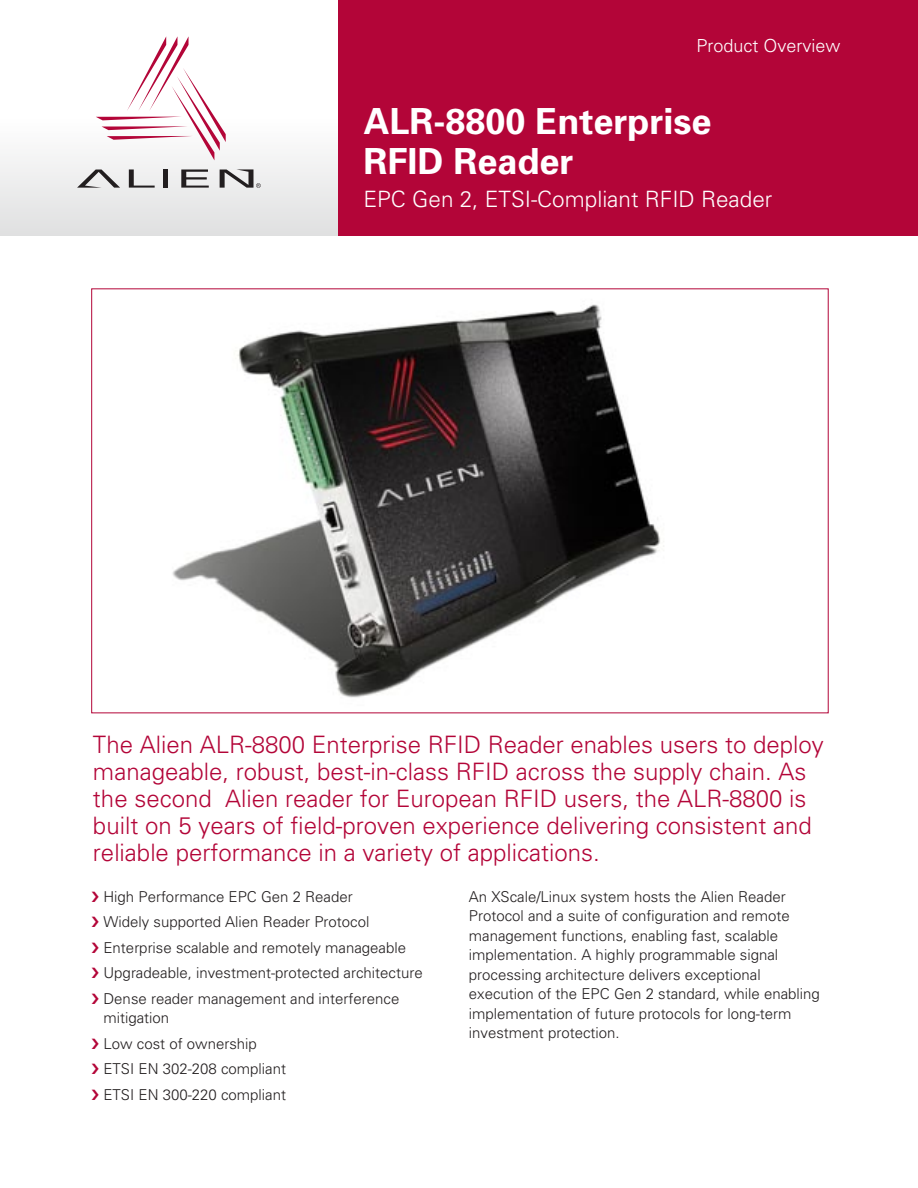
<style>
.page{position:relative;width:918px;height:1188px;background:#fff}
.page>*{position:absolute;margin:0;border:0;box-sizing:border-box;transform-origin:0 0}
._1-Title{font:700 36px/40.5px "Univers";color:#fff}
._3-Intros{font:300 24px/27px "Univers";color:#b30538}
._2-Title_Small{font:300 22.5px "Univers";color:#fff}
._2-Title_Small-2{font:300 18px "Univers";color:#fff}
._5-Body_Text{font:300 15px/19.5px "Univers";color:#221e1f}
._6-Bullets{font:300 15px/19.5px "Univers";color:#221e1f}
</style>
<div class="page">
<div style="left:0;top:0;width:918px;height:235px;background:linear-gradient(to bottom,#fff,#e7e8e8)"></div>
<div style="left:338px;top:0;width:580px;height:235px;background:#b30538"></div>
<svg style="left:96px;top:36px;width:130px;height:124px"></svg>
<div style="left:163px;top:169px;width:5px;height:19px;background:#221e1f"></div>
<svg style="left:129px;top:169px;width:26px;height:19px"></svg>
<svg style="left:181px;top:169px;width:28px;height:19px"></svg>
<svg style="left:77px;top:170px;width:43px;height:18px"></svg>
<svg style="left:220px;top:169px;width:41px;height:19px"></svg>
<img style="left:172px;top:304px;width:492px;height:394px">
<p class="_2-Title_Small-2" style="left:696px;top:34px;width:146px">Product Overview</p>
<p class="_1-Title" style="left:363px;top:101px;width:350px">ALR-8800 Enterprise<br>RFID Reader</p>
<p class="_2-Title_Small" style="left:363px;top:186px;width:410px">EPC Gen 2, ETSI-Compliant RFID Reader</p>
<p class="_3-Intros" style="left:93px;top:731px;width:732px">The Alien ALR-8800 Enterprise RFID Reader enables users to deploy manageable, robust, best-in-class RFID across the supply chain. As the second Alien reader for European RFID users, the ALR-8800 is built on 5 years of field-proven experience delivering consistent and reliable performance in a variety of applications.</p>
<p class="_6-Bullets" style="left:103px;top:887px;width:251px">High Performance EPC Gen 2 Reader</p>
<p class="_6-Bullets" style="left:103px;top:912px;width:267px">Widely supported Alien Reader Protocol</p>
<p class="_6-Bullets" style="left:103px;top:938px;width:304px">Enterprise scalable and remotely manageable</p>
<p class="_6-Bullets" style="left:103px;top:963px;width:321px">Upgradeable, investment-protected architecture</p>
<p class="_6-Bullets" style="left:103px;top:989px;width:297px">Dense reader management and interference mitigation</p>
<p class="_6-Bullets" style="left:103px;top:1034px;width:155px">Low cost of ownership</p>
<p class="_6-Bullets" style="left:103px;top:1059px;width:184px">ETSI EN 302-208 compliant</p>
<p class="_6-Bullets" style="left:103px;top:1085px;width:184px">ETSI EN 300-220 compliant</p>
<p class="_5-Body_Text" style="left:469px;top:887px;width:352px">An XScale/Linux system hosts the Alien Reader Protocol and a suite of configuration and remote management functions, enabling fast, scalable implementation. A highly programmable signal processing architecture delivers exceptional execution of the EPC Gen 2 standard, while enabling implementation of future protocols for long-term investment protection.</p>
</div>
